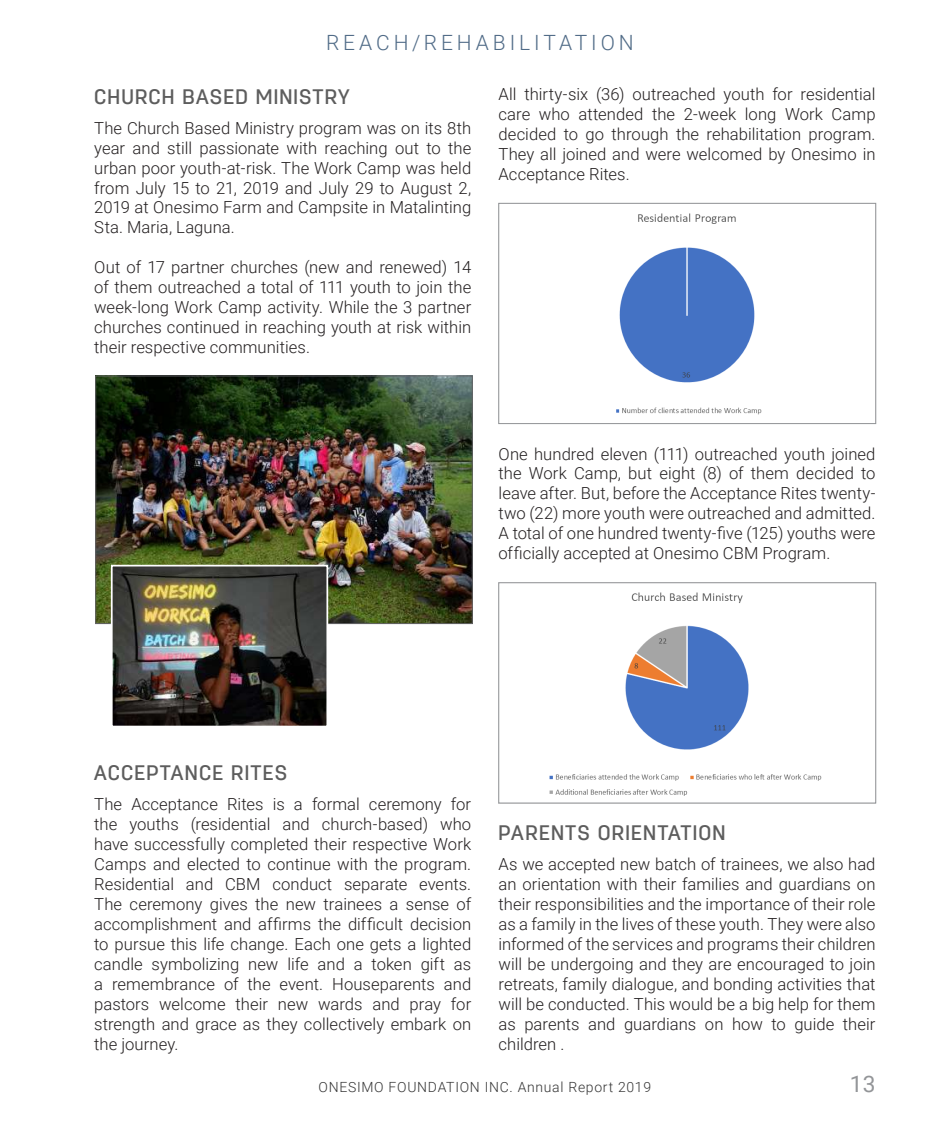
<style>
.page{position:relative;width:945px;height:1134px;background:#fff}
.page>*{position:absolute;margin:0;border:0;box-sizing:border-box;transform-origin:0 0}
.t1{font:22.75px "Roboto";color:#939598}
.t2{font:500 21px "Antartida";letter-spacing:.055em;color:#5d5d5d}
.t3{font:300 21px "Roboto";letter-spacing:.185em;color:#506b87}
.t4{font:300 16.62px/19.9px "Roboto";letter-spacing:.005em;color:#231f20;text-align:justify}
.t5{font:300 14px "Roboto";letter-spacing:.05em;color:#343434}
</style>
<div class="page">
<img style="left:97px;top:378px;width:374px;height:244px">
<div style="left:95px;top:376px;width:378px;height:248px;border:1px solid #636366"></div>
<img style="left:114px;top:568px;width:211px;height:156px">
<div style="left:111px;top:565px;width:217px;height:162px;border:2px solid #fff"></div>
<img style="left:616px;top:213px;width:146px;height:202px">
<div style="left:499px;top:203px;width:377px;height:221px;border:1px solid #939598"></div>
<img style="left:549px;top:592px;width:273px;height:204px">
<div style="left:499px;top:583px;width:377px;height:220px;border:1px solid #939598"></div>
<p class="t3" style="left:326px;top:27px;width:309px">REACH/REHABILITATION</p>
<p class="t2" style="left:94px;top:85px;width:257px">CHURCH BASED MINISTRY</p>
<p class="t4" style="left:94px;top:117px;width:379px">The Church Based Ministry program was on its 8th year and still passionate with reaching out to the urban poor youth-at-risk. The Work Camp was held from July 15 to 21, 2019 and July 29 to August 2, 2019 at Onesimo Farm and Campsite in Matalinting Sta. Maria, Laguna.</p>
<p class="t4" style="left:94px;top:257px;width:379px">Out of 17 partner churches (new and renewed) 14 of them outreached a total of 111 youth to join the week-long Work Camp activity. While the 3 partner churches continued in reaching youth at risk within their respective communities.</p>
<p class="t4" style="left:499px;top:84px;width:379px">All thirty-six (36) outreached youth for residential care who attended the 2-week long Work Camp decided to go through the rehabilitation program.<br>They all joined and were welcomed by Onesimo in Acceptance Rites.</p>
<p class="t4" style="left:499px;top:443px;width:379px">One hundred eleven (111) outreached youth joined the Work Camp, but eight (8) of them decided to leave after. But, before the Acceptance Rites twenty&shy;two (22) more youth were outreached and admitted.<br>A total of one hundred twenty-five (125) youths were officially accepted at Onesimo CBM Program.</p>
<p class="t2" style="left:94px;top:761px;width:194px">ACCEPTANCE RITES</p>
<p class="t4" style="left:94px;top:794px;width:379px">The Acceptance Rites is a formal ceremony for the youths (residential and church-based) who have successfully completed their respective Work Camps and elected to continue with the program.<br>Residential and CBM conduct separate events.<br>The ceremony gives the new trainees a sense of accomplishment and affirms the difficult decision to pursue this life change. Each one gets a lighted candle symbolizing new life and a token gift as a remembrance of the event. Houseparents and pastors welcome their new wards and pray for strength and grace as they collectively embark on the journey.</p>
<p class="t2" style="left:499px;top:821px;width:228px">PARENTS ORIENTATION</p>
<p class="t4" style="left:499px;top:854px;width:379px">As we accepted new batch of trainees, we also had an orientation with their families and guardians on their responsibilities and the importance of their role as a family in the lives of these youth. They were also informed of the services and programs their children will be undergoing and they are encouraged to join retreats, family dialogue, and bonding activities that will be conducted. This would be a big help for them as parents and guardians on how to guide their children .</p>
<p class="t5" style="left:319px;top:1078px;width:334px">ONESIMO FOUNDATION INC. Annual Report 2019</p>
<h1 class="t1" style="left:850px;top:1068px;width:27px">13</h1>
</div>
